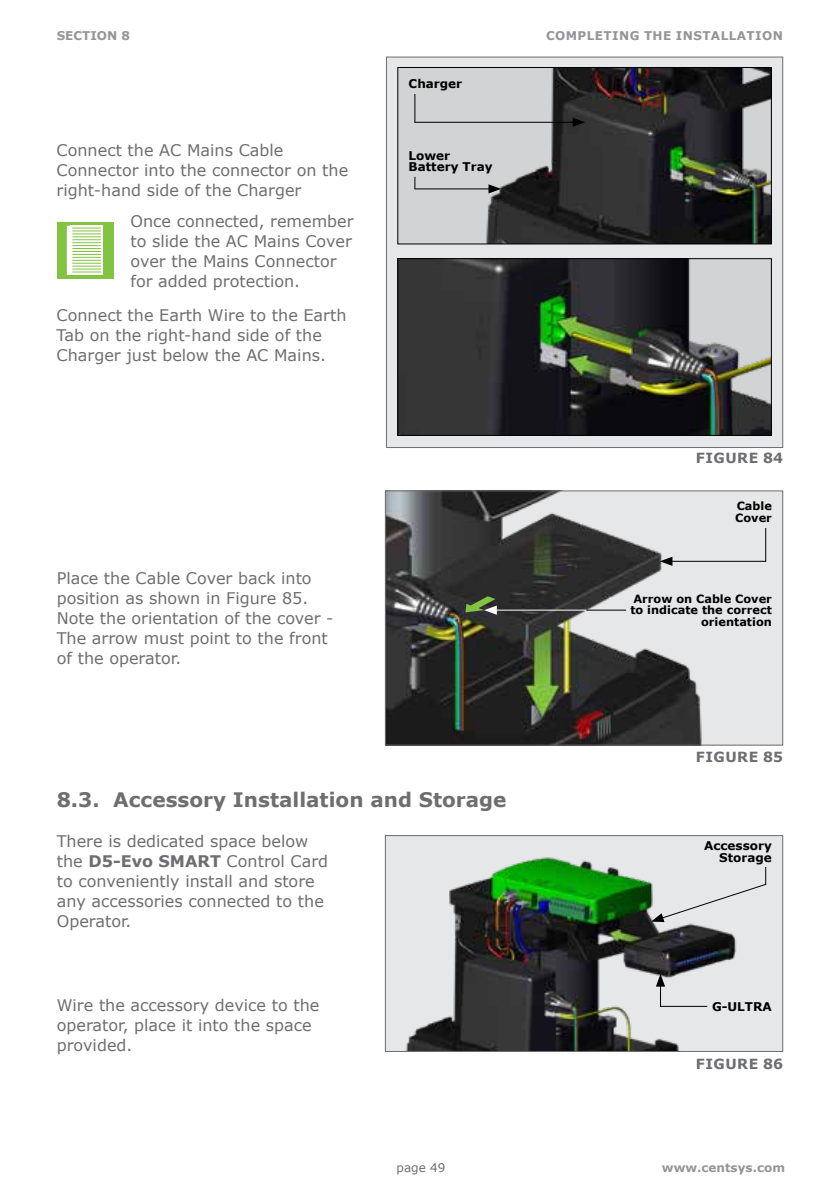
<style>
.page{position:relative;width:840px;height:1191px;background:#fff}
.page>*{position:absolute;margin:0;border:0;box-sizing:border-box;transform-origin:0 0}
.t1{font:700 20px "Verdana";color:#6d6e71}
.t2{font:16px/20px "Verdana";color:#6d6e71}
.t3{font:700 14px "Verdana";letter-spacing:.035em;color:#6d6e71}
.t4{font:700 12px/11.4px "Verdana";color:#000}
.t5{font:700 12px "Verdana";letter-spacing:.035em;color:#939598}
.t6{font:700 12px "Verdana";color:#939598}
.t7{font:12px "Verdana";color:#6d6e71}
.t8{font:700 11.4px/11.4px "Verdana";color:#000}
.s1{font-weight:700}
</style>
<div class="page">
<svg style="left:384px;top:490px;width:399px;height:256px;background:#777976"></svg>
<hr style="left:669px;top:561px;width:96px;height:1px;background:#000">
<svg style="left:659px;top:556px;width:13px;height:10px"></svg>
<hr style="left:586px;top:609px;width:39px;height:1px;background:#000">
<hr style="left:764px;top:528px;width:1px;height:33px;background:#000">
<hr style="left:493px;top:609px;width:93px;height:1px;background:#fff">
<svg style="left:465px;top:596px;width:31px;height:19px"></svg>
<div style="left:57px;top:222px;width:56px;height:57px;background:#82c341"></div>
<div style="left:70px;top:226px;width:33px;height:49px;background:#fff"></div>
<svg style="left:67px;top:226px;width:34px;height:49px"></svg>
<svg style="left:386px;top:56px;width:397px;height:392px;background:#d5d6d7"></svg>
<div style="left:397px;top:67px;width:374px;height:177px;background:#d1d3d4"></div>
<img style="left:452px;top:69px;width:317px;height:173px">
<div style="left:397px;top:67px;width:374px;height:177px;border:1px solid #000"></div>
<img style="left:399px;top:260px;width:370px;height:173px">
<div style="left:397px;top:258px;width:374px;height:177px;border:1px solid #000"></div>
<hr style="left:414px;top:122px;width:161px;height:1px;background:#000">
<svg style="left:572px;top:118px;width:13px;height:9px"></svg>
<hr style="left:414px;top:188px;width:77px;height:1px;background:#000">
<svg style="left:488px;top:184px;width:13px;height:9px"></svg>
<svg style="left:414px;top:94px;width:1px;height:28px"></svg>
<svg style="left:414px;top:177px;width:1px;height:12px"></svg>
<svg style="left:384px;top:835px;width:399px;height:217px;background:#8a958b"></svg>
<hr style="left:659px;top:1006px;width:48px;height:1px;background:#000">
<div style="left:650px;top:867px;width:116px;height:55px;background:#e6e7e8"></div>
<svg style="left:655px;top:974px;width:9px;height:32px"></svg>
<p class="t6" style="left:57px;top:27px;width:75px">SECTION 8</p>
<p class="t5" style="left:545px;top:27px;width:238px">COMPLETING THE INSTALLATION</p>
<p class="t2" style="left:57px;top:140px;width:293px">Connect the AC Mains Cable<br>Connector into the connector on the right-hand side of the Charger</p>
<p class="t2" style="left:130px;top:210px;width:225px">Once connected, remember to slide the AC Mains Cover over the Mains Connector for added protection.</p>
<p class="t2" style="left:57px;top:305px;width:291px">Connect the Earth Wire to the Earth<br>Tab on the right-hand side of the<br>Charger just below the AC Mains.</p>
<p class="t4" style="left:408px;top:78px;width:55px">Charger</p>
<p class="t4" style="left:408px;top:149px;width:85px">Lower<br>Battery Tray</p>
<p class="t2" style="left:57px;top:568px;width:278px">Place the Cable Cover back into position as shown in Figure 85.<br>Note the orientation of the cover -<br>The arrow must point to the front of the operator.</p>
<p class="t1" style="left:57px;top:785px;width:451px">8.3. Accessory Installation and Storage</p>
<p class="t2" style="left:57px;top:831px;width:273px">There is dedicated space below the <span class="s1">D5-Evo SMART</span> Control Card to conveniently install and store any accessories connected to the<br>Operator.</p>
<p class="t2" style="left:57px;top:994px;width:264px">Wire the accessory device to the operator, place it into the space provided.</p>
<p class="t3" style="left:695px;top:448px;width:89px">FIGURE 84</p>
<p class="t8" style="left:734px;top:500px;width:38px">Cable<br>Cover</p>
<p class="t8" style="left:630px;top:593px;width:143px;text-align:right">Arrow on Cable Cover to indicate the correct orientation</p>
<p class="t3" style="left:695px;top:747px;width:89px">FIGURE 85</p>
<p class="t4" style="left:703px;top:839px;width:69px;line-height:12px;text-align:right">Accessory<br>Storage</p>
<p class="t4" style="left:711px;top:1000px;width:61px">G-ULTRA</p>
<p class="t3" style="left:695px;top:1053px;width:89px">FIGURE 86</p>
<p class="t7" style="left:396px;top:1159px;width:50px">page 49</p>
<p class="t6" style="left:661px;top:1159px;width:124px">www.centsys.com</p>
</div>
